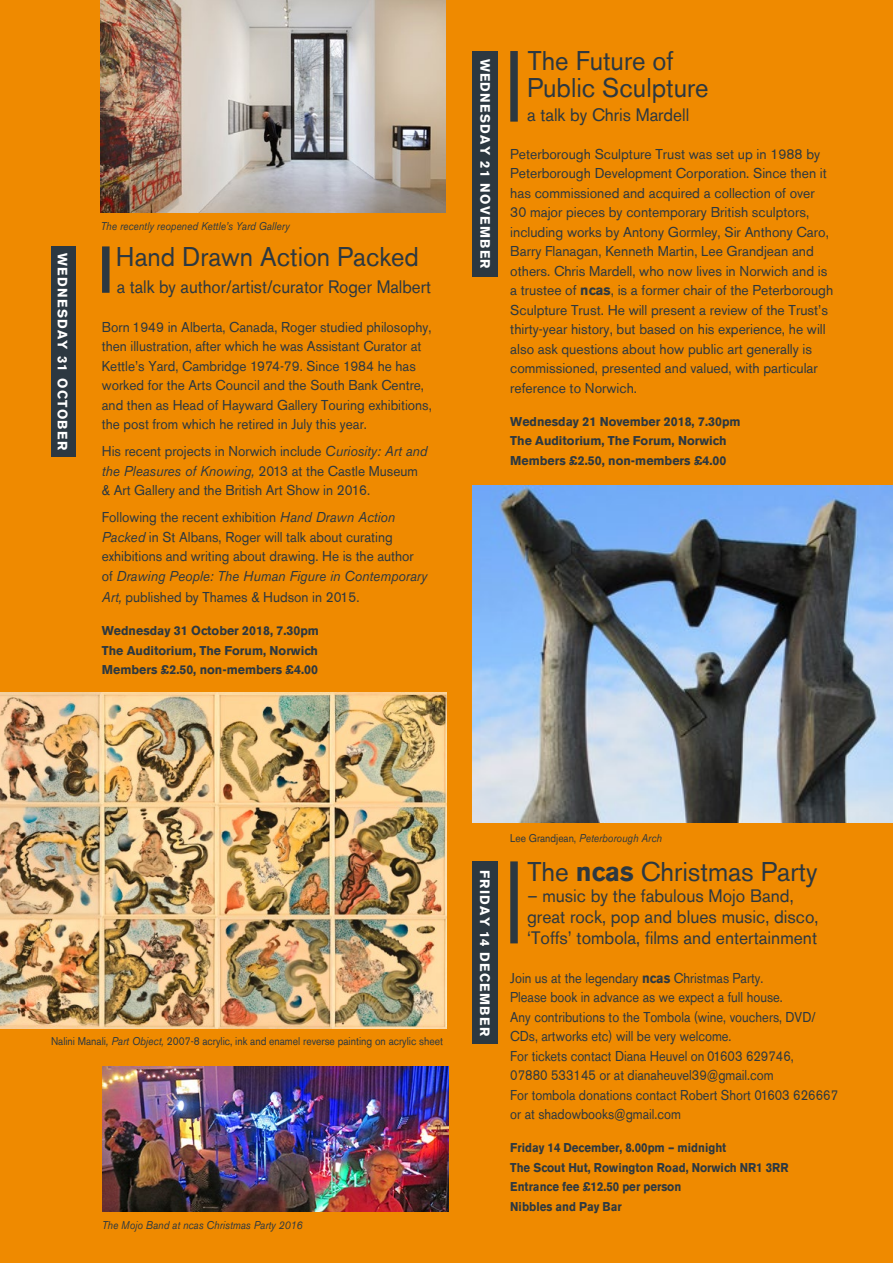
<style>
.page{position:relative;width:893px;height:1263px;background:#ef8a00}
.page>*{position:absolute;margin:0;border:0;box-sizing:border-box;transform-origin:0 0}
.t1{font:27px/27px "Akzidenz Grotesk BE";color:#2c3841;scale:.96 1}
.t2{font:27px "Akzidenz Grotesk BE";color:#2c3841}
.t3{font:27px "Akzidenz Grotesk BE";color:#2c3841;scale:.95 1}
.t4{font:18px/21px "Akzidenz Grotesk BE";color:#2c3841}
.t5{font:18px "Akzidenz Grotesk BE";color:#2c3841;scale:.94 1}
.t6{font:18px "Akzidenz Grotesk BE";color:#2c3841;scale:.96 1}
.t7{font:14.25px/19.5px "Akzidenz Grotesk BE";color:#2c3841;scale:.95 1}
.t8{font:14.25px/19.5px "Akzidenz Grotesk BE";color:#2c3841}
.t9{font:14.25px/19.5px "Akzidenz Grotesk BE";color:#2c3841;scale:.9 1}
.t10{font:700 13.5px "Akzidenz Grotesk BE";letter-spacing:.1em;color:#fff}
.t11{font:700 12.75px/19.5px "Akzidenz Grotesk BE";color:#2c3841}
.t12{font:700 12.75px/19.5px "Akzidenz Grotesk BE";color:#2c3841;scale:.9 1}
.t13{font:italic 11.25px "Akzidenz Grotesk BE";color:#2c3841;scale:.9 1}
.t14{font:11.25px "Akzidenz Grotesk BE";color:#2c3841;scale:.91 1}
.s1{font-style:italic}
.s2{font-weight:700}
.s3{font-style:normal}
</style>
<div class="page">
<div style="left:472px;top:51px;width:25px;height:225px;background:#2c3841"></div>
<div style="left:102px;top:246px;width:8px;height:47px;background:#2c3841"></div>
<div style="left:510px;top:51px;width:8px;height:71px;background:#2c3841"></div>
<div style="left:51px;top:246px;width:24px;height:211px;background:#2c3841"></div>
<div style="left:510px;top:861px;width:8px;height:82px;background:#2c3841"></div>
<img style="left:101px;top:0;width:345px;height:213px">
<img style="left:0;top:692px;width:446px;height:337px">
<img style="left:102px;top:1066px;width:347px;height:146px">
<img style="left:472px;top:486px;width:421px;height:336px">
<div style="left:472px;top:862px;width:25px;height:182px;background:#2c3841"></div>
<p class="t10" style="left:70px;top:253px;width:198px;rotate:90deg">WEDNESDAY 31 OCTOBER</p>
<p class="t13" style="left:101px;top:219px;width:211px">The recently reopened Kettle’s Yard Gallery</p>
<h1 class="t3" style="left:116px;top:240px;width:320px">Hand Drawn Action Packed</h1>
<p class="t5" style="left:117px;top:276px;width:336px">a talk by author/artist/curator Roger Malbert</p>
<p class="t7" style="left:102px;top:317px;width:349px">Born 1949 in Alberta, Canada, Roger studied philosophy, then illustration, after which he was Assistant Curator at Kettle’s Yard, Cambridge 1974-79. Since 1984 he has worked for the Arts Council and the South Bank Centre, and then as Head of Hayward Gallery Touring exhibitions, the post from which he retired in July this year.</p>
<p class="t7" style="left:102px;top:441px;width:344px">His recent projects in Norwich include <span class="s1">Curiosity: Art and the Pleasures of Knowing,</span> 2013 at the Castle Museum &amp; Art Gallery and the British Art Show in 2016.</p>
<p class="t7" style="left:102px;top:507px;width:344px">Following the recent exhibition <span class="s1">Hand Drawn Action Packed</span> in St Albans, Roger will talk about curating exhibitions and writing about drawing. He is the author of <span class="s1">Drawing People: The Human Figure in Contemporary</span></p>
<p class="t7" style="left:102px;top:588px;width:273px"><span class="s1">Art,</span> published by Thames &amp; Hudson in 2015.</p>
<p class="t11" style="left:102px;top:621px;width:219px;text-align:justify">Wednesday 31 October 2018, 7.30pm The Auditorium, The Forum, Norwich Members £2.50, non-members £4.00</p>
<p class="t10" style="left:493px;top:59px;width:212px;rotate:90deg">WEDNESDAY 21 NOVEMBER</p>
<h1 class="t1" style="left:527px;top:47px;width:191px">The Future of<br>Public Sculpture</h1>
<p class="t6" style="left:527px;top:104px;width:170px">a talk by Chris Mardell</p>
<p class="t8" style="left:510px;top:144px;width:324px">Peterborough Sculpture Trust was set up in 1988 by Peterborough Development Corporation. Since then it has commissioned and acquired a collection of over 30 major pieces by contemporary British sculptors, including works by Antony Gormley, Sir Anthony Caro, Barry Flanagan, Kenneth Martin, Lee Grandjean and others. Chris Mardell, who now lives in Norwich and is a trustee of <span class="s2">ncas</span>, is a former chair of the Peterborough Sculpture Trust. He will present a review of the Trust’s thirty-year history, but based on his experience, he will also ask questions about how public art generally is commissioned, presented and valued, with particular reference to Norwich.</p>
<p class="t11" style="left:510px;top:412px;width:232px">Wednesday 21 November 2018, 7.30pm<br>The Auditorium, The Forum, Norwich<br>Members £2.50, non-members £4.00</p>
<p class="t14" style="left:51px;top:1034px;width:432px">Nalini Manali<span class="s1">, Part Object,</span> 2007-8 acrylic, ink and enamel reverse painting on acrylic sheet</p>
<p class="t13" style="left:102px;top:1218px;width:224px">The Mojo Band at ncas Christmas Party 2016</p>
<p class="t10" style="left:493px;top:870px;width:167px;rotate:90deg">FRIDAY 14 DECEMBER</p>
<p class="t13" style="left:510px;top:831px;width:170px"><span class="s3">Lee Grandjean,</span> Peterborough Arch</p>
<h1 class="t2" style="left:527px;top:855px;width:292px">The <span class="s2">ncas</span> Christmas Party</h1>
<p class="t4" style="left:527px;top:885px;width:293px">– music by the fabulous Mojo Band, great rock, pop and blues music, disco, ‘Toffs’ tombola, films and entertainment</p>
<p class="t9" style="left:510px;top:968px;width:366px">Join us at the legendary <span class="s2">ncas</span> Christmas Party.<br>Please book in advance as we expect a full house.<br>Any contributions to the Tombola (wine, vouchers, DVD/ CDs, artworks etc) will be very welcome.<br>For tickets contact Diana Heuvel on 01603 629746,<br>07880 533145 or at dianaheuvel39@gmail.com<br>For tombola donations contact Robert Short 01603 626667 or at shadowbooks@gmail.com</p>
<p class="t12" style="left:510px;top:1138px;width:311px">Friday 14 December, 8.00pm – midnight<br>The Scout Hut, Rowington Road, Norwich NR1 3RR Entrance fee £12.50 per person<br>Nibbles and Pay Bar</p>
</div>
